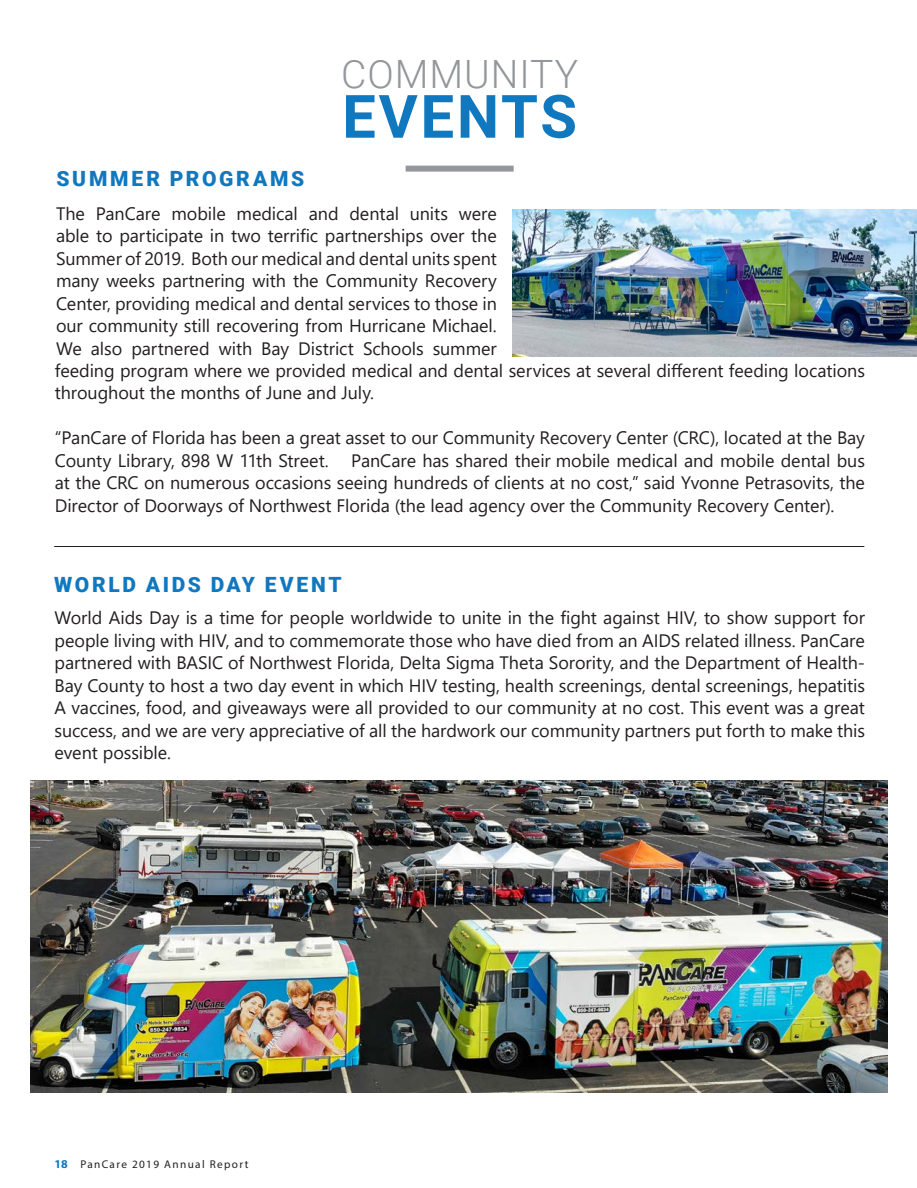
<style>
.page{position:relative;width:917px;height:1188px;background:#fff}
.page>*{position:absolute;margin:0;border:0;box-sizing:border-box;transform-origin:0 0}
.t1{font:700 59.85px "Roboto";letter-spacing:.045em;color:#1078bf}
.t2{font:300 39px "Roboto";letter-spacing:.025em;color:#93969a}
.t3{font:900 21px "Roboto";letter-spacing:.13em;color:#1078bf}
.t4{font:18px/22.5px "Segoe UI";letter-spacing:-.005em;color:#231f20;text-align:justify}
.t5{font:11.25px "Myriad Pro";letter-spacing:.12em;color:#231f20}
.s1{font-weight:700;font-size:12px;color:#1078bf}
</style>
<div class="page">
<hr style="left:54px;top:546px;width:810px;height:1px;background:#231f20">
<img style="left:30px;top:780px;width:858px;height:313px">
<img style="left:513px;top:209px;width:404px;height:147px">
<div style="left:406px;top:166px;width:108px;height:6px;background:#93969a"></div>
<p class="t2" style="left:341px;top:47px;width:239px">COMMUNITY</p>
<p class="t1" style="left:342px;top:75px;width:236px">EVENTS</p>
<p class="t3" style="left:56px;top:164px;width:249px">SUMMER PROGRAMS</p>
<p class="t4" style="left:56px;top:200px;width:442px">The PanCare mobile medical and dental units were able to participate in two terrific partnerships over the Summer of 2019. Both our medical and dental units spent many weeks partnering with the Community Recovery Center, providing medical and dental services to those in our community still recovering from Hurricane Michael.<br>We also partnered with Bay District Schools summer</p>
<p class="t4" style="left:55px;top:358px;width:812px">feeding program where we provided medical and dental services at several different feeding locations throughout the months of June and July.</p>
<p class="t4" style="left:55px;top:425px;width:812px">“PanCare of Florida has been a great asset to our Community Recovery Center (CRC), located at the Bay County Library, 898 W 11th Street. PanCare has shared their mobile medical and mobile dental bus at the CRC on numerous occasions seeing hundreds of clients at no cost,” said Yvonne Petrasovits, the Director of Doorways of Northwest Florida (the lead agency over the Community Recovery Center).</p>
<p class="t3" style="left:54px;top:570px;width:289px">WORLD AIDS DAY EVENT</p>
<p class="t4" style="left:55px;top:605px;width:812px">World Aids Day is a time for people worldwide to unite in the fight against HIV, to show support for people living with HIV, and to commemorate those who have died from an AIDS related illness. PanCare partnered with BASIC of Northwest Florida, Delta Sigma Theta Sorority, and the Department of Health-Bay County to host a two day event in which HIV testing, health screenings, dental screenings, hepatitis A vaccines, food, and giveaways were all provided to our community at no cost. This event was a great success, and we are very appreciative of all the hardwork our community partners put forth to make this event possible.</p>
<p class="t5" style="left:55px;top:1158px;width:195px"><span class="s1">18</span> PanCare 2019 Annual Report</p>
</div>
